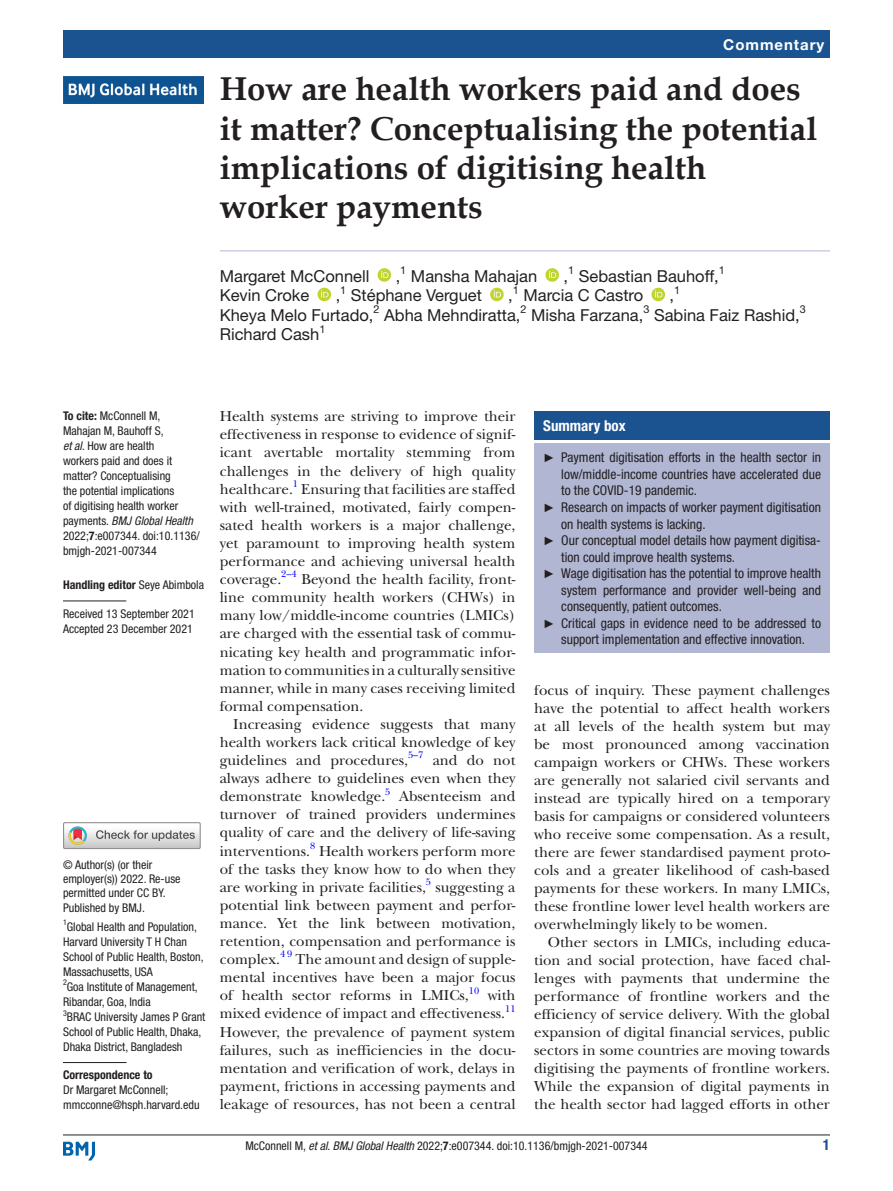
<style>
.page{position:relative;width:893px;height:1191px;background:#fff}
.page>*{position:absolute;margin:0;border:0;box-sizing:border-box;transform-origin:0 0}
.t1{font:700 33px/39px "Book Antiqua";color:#231f20}
.t2{font:16.5px "Helvetica Neue LT Std";color:#231f20}
.t3{font:15px/18.1px "New Baskerville";color:#231f20;text-align:justify}
.t4{font:700 15px "Helvetica Neue LT Std";letter-spacing:.065em;color:#fff}
.t5{font:700 condensed 15px "Helvetica Neue LT Std";color:#fff}
.t6{font:700 condensed 15px "Helvetica Neue LT Std";color:#1b5391}
.t7{font:condensed 13.5px "Helvetica Neue LT Std";color:#231f20}
.t8{font:condensed 12px/15px "Helvetica Neue LT Std";color:#231f20}
.t9{font:700 condensed 12px "Helvetica Neue LT Std";color:#231f20}
.t10{font:10.95px "Helvetica Neue LT Std";color:#231f20}
.t11{font:9.9px "New Baskerville";color:#00f}
.s1{font-weight:700}
.s2{font-style:italic}
.s3{font-weight:400}
.s4{font-family:"Arial";font-stretch:normal;font-size:12px}
</style>
<div class="page">
<hr style="left:63px;top:1134px;width:767px;height:1px;background:#231f20">
<svg style="left:63px;top:1141px;width:32px;height:19px"></svg>
<div style="left:63px;top:822px;width:138px;height:27px;border:1px solid #969090"></div>
<svg style="left:64px;top:822px;width:136px;height:26px"></svg>
<hr style="left:220px;top:250px;width:610px;height:1px;background:#b1b7d3">
<svg style="left:378px;top:268px;width:13px;height:14px"></svg>
<svg style="left:545px;top:268px;width:14px;height:14px"></svg>
<svg style="left:318px;top:288px;width:13px;height:13px"></svg>
<svg style="left:490px;top:288px;width:14px;height:13px"></svg>
<svg style="left:651px;top:288px;width:14px;height:13px"></svg>
<div style="left:63px;top:31px;width:767px;height:27px;background:#1b5391"></div>
<hr style="left:63px;top:600px;width:63px;height:1px;background:#231f20">
<hr style="left:63px;top:1062px;width:64px;height:1px;background:#231f20">
<img style="left:63px;top:77px;width:141px;height:27px">
<div style="left:534px;top:411px;width:296px;height:29px;background:#1b5391"></div>
<div style="left:534px;top:444px;width:296px;height:209px;background:#b1b7d3"></div>
<p class="t4" style="left:723px;top:35px;width:102px">Commentary</p>
<h1 class="t1" style="left:220px;top:70px;width:599px">How are health workers paid and does it matter? Conceptualising the potential implications of digitising health worker payments</h1>
<p class="t10" style="left:400px;top:264px;width:8px">1</p>
<p class="t2" style="left:411px;top:266px;width:128px">Mansha Mahajan</p>
<p class="t2" style="left:564px;top:266px;width:6px">,</p>
<p class="t10" style="left:568px;top:264px;width:8px">1</p>
<p class="t2" style="left:579px;top:266px;width:141px">Sebastian Bauhoff,</p>
<p class="t10" style="left:719px;top:264px;width:8px">1</p>
<p class="t2" style="left:220px;top:266px;width:151px">Margaret McConnell</p>
<p class="t2" style="left:396px;top:266px;width:6px">,</p>
<p class="t10" style="left:340px;top:283px;width:8px">1</p>
<p class="t2" style="left:351px;top:285px;width:132px">Stéphane Verguet</p>
<p class="t2" style="left:508px;top:285px;width:6px">,</p>
<p class="t10" style="left:513px;top:283px;width:8px">1</p>
<p class="t2" style="left:523px;top:285px;width:121px">Marcia C Castro</p>
<p class="t10" style="left:674px;top:283px;width:8px">1</p>
<p class="t2" style="left:220px;top:285px;width:91px">Kevin Croke</p>
<p class="t2" style="left:336px;top:285px;width:6px">,</p>
<p class="t2" style="left:670px;top:285px;width:6px">,</p>
<p class="t2" style="left:220px;top:305px;width:155px">Kheya Melo Furtado,</p>
<p class="t10" style="left:373px;top:303px;width:8px">2</p>
<p class="t2" style="left:384px;top:305px;width:138px">Abha Mehndiratta,</p>
<p class="t10" style="left:520px;top:303px;width:8px">2</p>
<p class="t2" style="left:531px;top:305px;width:114px">Misha Farzana,</p>
<p class="t10" style="left:643px;top:303px;width:8px">3</p>
<p class="t2" style="left:654px;top:305px;width:147px">Sabina Faiz Rashid,</p>
<p class="t10" style="left:800px;top:303px;width:8px">3</p>
<p class="t2" style="left:220px;top:324px;width:101px">Richard Cash</p>
<p class="t10" style="left:319px;top:322px;width:8px">1</p>
<p class="t8" style="left:63px;top:408px;width:138px"><span class="s1">To cite:</span> McConnell M,<br>Mahajan M, Bauhoff S,<br><span class="s2">et al</span>. How are health<br>workers paid and does it matter? Conceptualising<br>the potential implications<br>of digitising health worker payments. <span class="s2">BMJ Global Health<br></span>2022;<span class="s1">7</span>:e007344. doi:10.1136/ bmjgh-2021-007344</p>
<p class="t9" style="left:63px;top:577px;width:142px">Handling editor <span class="s3">Seye Abimbola</span></p>
<p class="t8" style="left:63px;top:606px;width:133px">Received 13 September 2021<br>Accepted 23 December 2021</p>
<p class="t8" style="left:63px;top:857px;width:119px;line-height:14.4px">© Author(s) (or their employer(s)) 2022. Re-use permitted under CC BY.<br>Published by BMJ.</p>
<p class="t8" style="left:63px;top:919px;width:144px"><sup>1</sup>Global Health and Population,<br>Harvard University T H Chan<br>School of Public Health, Boston,<br>Massachusetts, USA<br><sup>2</sup>Goa Institute of Management,<br>Ribandar, Goa, India<br><sup>3</sup>BRAC University James P Grant<br>School of Public Health, Dhaka,<br>Dhaka District, Bangladesh</p>
<p class="t9" style="left:63px;top:1067px;width:91px">Correspondence to</p>
<p class="t8" style="left:63px;top:1082px;width:138px">Dr Margaret McConnell; mmcconne@hsph.harvard.edu</p>
<p class="t3" style="left:220px;top:407px;width:297px">Health systems are striving to improve their effectiveness in response to evidence of signif&shy;icant avertable mortality stemming from challenges in the delivery of high quality healthcare.</p>
<p class="t11" style="left:293px;top:478px;width:7px">1</p>
<p class="t3" style="left:220px;top:480px;width:297px;text-indent:81px">Ensuring that facilities are staffed with well-trained, motivated, fairly compen&shy;sated health workers is a major challenge, yet paramount to improving health system performance and achieving universal health coverage.</p>
<p class="t11" style="left:281px;top:568px;width:17px">2–4</p>
<p class="t3" style="left:220px;top:570px;width:297px;text-indent:82px">Beyond the health facility, front&shy;line community health workers (CHWs) in many low/middle-income countries (LMICs) are charged with the essential task of commu&shy;nicating key health and programmatic infor&shy;mation to communities in a culturally sensitive manner, while in many cases receiving limited formal compensation.</p>
<p class="t3" style="left:220px;top:715px;width:297px;text-indent:14px">Increasing evidence suggests that many health workers lack critical knowledge of key guidelines and procedures,</p>
<p class="t11" style="left:408px;top:749px;width:17px">5–7</p>
<p class="t3" style="left:220px;top:751px;width:297px;text-indent:213px">and do not always adhere to guidelines even when they demonstrate knowledge.</p>
<p class="t11" style="left:385px;top:785px;width:7px">5</p>
<p class="t3" style="left:220px;top:787px;width:297px;text-indent:179px">Absenteeism and turnover of trained providers undermines quality of care and the delivery of life-saving interventions.</p>
<p class="t11" style="left:310px;top:840px;width:7px">8</p>
<p class="t3" style="left:220px;top:841px;width:297px;text-indent:99px">Health workers perform more of the tasks they know how to do when they are working in private facilities,<sup>5</sup> suggesting a potential link between payment and perfor&shy;mance. Yet the link between motivation, retention, compensation and performance is complex.</p>
<p class="t11" style="left:280px;top:948px;width:14px">4 9</p>
<p class="t3" style="left:220px;top:950px;width:297px;text-indent:76px">The amount and design of supple&shy;mental incentives have been a major focus of health sector reforms in LMICs,<sup>10</sup> with mixed evidence of impact and effectiveness.<sup>11<br></sup>However, the prevalence of payment system failures, such as inefficiencies in the docu&shy;mentation and verification of work, delays in payment, frictions in accessing payments and leakage of resources, has not been a central</p>
<p class="t5" style="left:543px;top:416px;width:84px">Summary box</p>
<p class="t7" style="left:543px;top:450px;width:279px"><span class="s4">►</span> Payment digitisation efforts in the health sector in</p>
<p class="t7" style="left:561px;top:466px;width:261px">low/middle-income countries have accelerated due</p>
<p class="t7" style="left:561px;top:483px;width:137px">to the COVID-19 pandemic.</p>
<p class="t7" style="left:543px;top:499px;width:279px"><span class="s4">►</span> Research on impacts of worker payment digitisation</p>
<p class="t7" style="left:561px;top:516px;width:146px">on health systems is lacking.</p>
<p class="t7" style="left:543px;top:532px;width:279px"><span class="s4">►</span> Our conceptual model details how payment digitisa-</p>
<p class="t7" style="left:561px;top:549px;width:175px">tion could improve health systems.</p>
<p class="t7" style="left:543px;top:565px;width:279px"><span class="s4">►</span> Wage digitisation has the potential to improve health</p>
<p class="t7" style="left:561px;top:582px;width:261px">system performance and provider well-being and</p>
<p class="t7" style="left:561px;top:598px;width:162px">consequently, patient outcomes.</p>
<p class="t7" style="left:543px;top:615px;width:279px"><span class="s4">►</span> Critical gaps in evidence need to be addressed to</p>
<p class="t7" style="left:561px;top:631px;width:245px">support implementation and effective innovation.</p>
<p class="t3" style="left:534px;top:681px;width:297px">focus of inquiry. These payment challenges have the potential to affect health workers at all levels of the health system but may be most pronounced among vaccination campaign workers or CHWs. These workers are generally not salaried civil servants and instead are typically hired on a temporary basis for campaigns or considered volunteers who receive some compensation. As a result, there are fewer standardised payment proto&shy;cols and a greater likelihood of cash-based payments for these workers. In many LMICs, these frontline lower level health workers are overwhelmingly likely to be women.</p>
<p class="t3" style="left:534px;top:933px;width:297px;text-indent:14px">Other sectors in LMICs, including educa&shy;tion and social protection, have faced chal&shy;lenges with payments that undermine the performance of frontline workers and the efficiency of service delivery. With the global expansion of digital financial services, public sectors in some countries are moving towards digitising the payments of frontline workers.<br>While the expansion of digital payments in the health sector had lagged efforts in other</p>
<p class="t8" style="left:245px;top:1137px;width:404px">McConnell M, <span class="s2">et al</span>. <span class="s2">BMJ Global Health</span> 2022;<span class="s1">7</span>:e007344. doi:10.1136/bmjgh-2021-007344</p>
<p class="t6" style="left:823px;top:1135px;width:9px">1</p>
</div>
